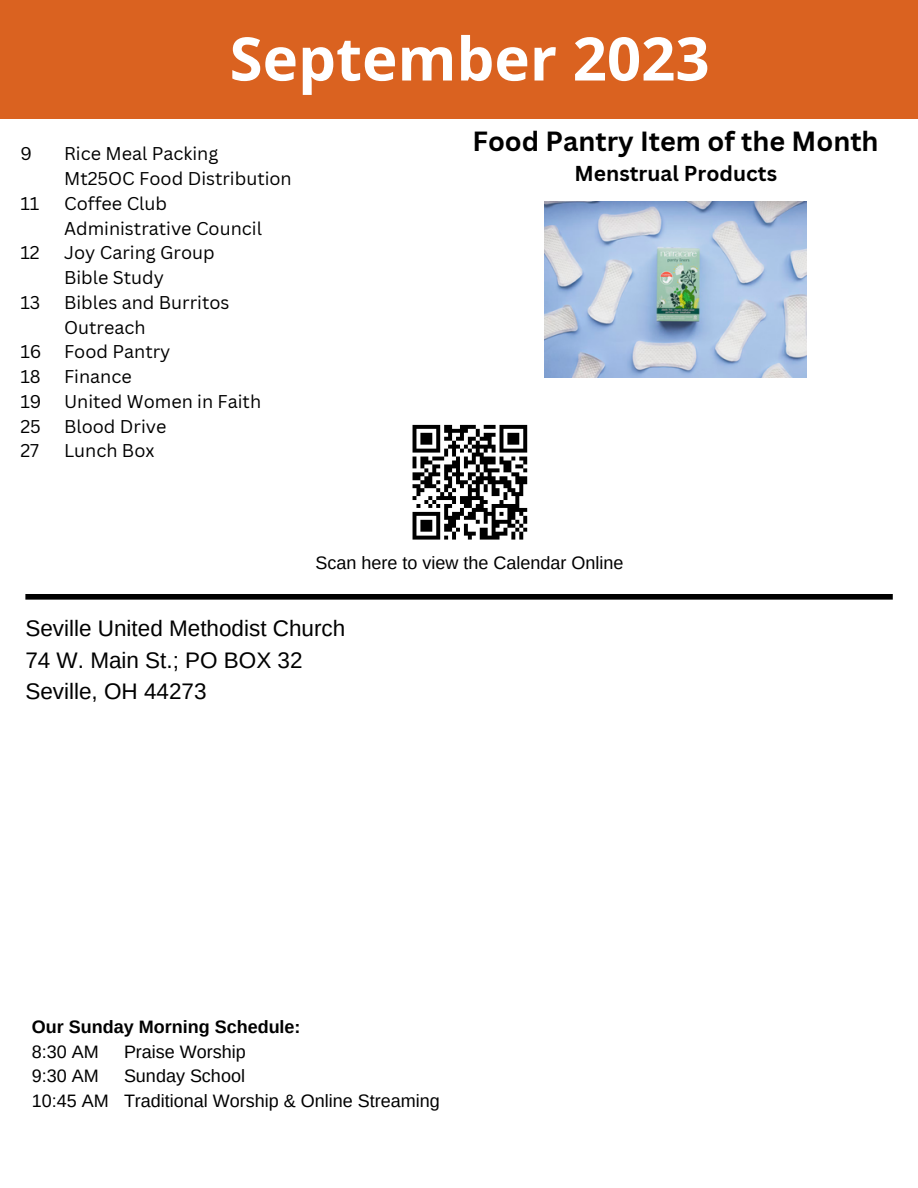
<style>
.page{position:relative;width:918px;height:1188px;background:#fff}
.page>*{position:absolute;margin:0;border:0;box-sizing:border-box;transform-origin:0 0}
.t1{font:700 60px "Open Sans";color:#fff}
.t2{font:700 27px "Canva Sans";color:#000}
.t3{font:22.5px "Arimo";color:#000}
.t4{font:700 21px "Canva Sans";color:#000}
.t5{font:18px "Canva Sans";color:#000}
.t6{font:18px "Arimo";color:#000}
.t7{font:700 18px "Arimo";color:#000}
</style>
<div class="page">
<div style="left:0;top:0;width:918px;height:118px;background:#da6220"></div>
<div style="left:25px;top:594px;width:868px;height:6px;background:#000"></div>
<svg style="left:412px;top:424px;width:116px;height:116px"></svg>
<img style="left:544px;top:202px;width:263px;height:175px">
<p class="t5" style="left:20px;top:141px;width:13px">9</p>
<p class="t5" style="left:20px;top:191px;width:21px">11</p>
<p class="t5" style="left:20px;top:240px;width:21px">12</p>
<p class="t5" style="left:20px;top:290px;width:22px">13</p>
<p class="t5" style="left:20px;top:339px;width:23px">16</p>
<p class="t5" style="left:20px;top:364px;width:22px">18</p>
<p class="t5" style="left:20px;top:389px;width:23px">19</p>
<p class="t5" style="left:20px;top:413px;width:22px">25</p>
<p class="t5" style="left:20px;top:438px;width:20px">27</p>
<p class="t1" style="left:230px;top:16px;width:482px">September 2023</p>
<p class="t5" style="left:64px;top:141px;width:156px">Rice Meal Packing</p>
<p class="t5" style="left:64px;top:166px;width:229px">Mt25OC Food Distribution</p>
<p class="t5" style="left:64px;top:191px;width:104px">Coffee Club</p>
<p class="t5" style="left:64px;top:215px;width:199px">Administrative Council</p>
<p class="t5" style="left:64px;top:240px;width:152px">Joy Caring Group</p>
<p class="t5" style="left:64px;top:265px;width:101px">Bible Study</p>
<p class="t5" style="left:64px;top:290px;width:167px">Bibles and Burritos</p>
<p class="t5" style="left:64px;top:314px;width:83px">Outreach</p>
<p class="t5" style="left:64px;top:339px;width:108px">Food Pantry</p>
<p class="t5" style="left:64px;top:364px;width:69px">Finance</p>
<p class="t5" style="left:64px;top:389px;width:199px">United Women in Faith</p>
<p class="t5" style="left:64px;top:413px;width:104px">Blood Drive</p>
<p class="t5" style="left:64px;top:438px;width:92px">Lunch Box</p>
<p class="t2" style="left:472px;top:122px;width:408px">Food Pantry Item of the Month</p>
<p class="t4" style="left:575px;top:159px;width:204px">Menstrual Products</p>
<p class="t6" style="left:316px;top:553px;width:309px">Scan here to view the Calendar Online</p>
<p class="t3" style="left:25px;top:616px;width:321px">Seville United Methodist Church</p>
<p class="t3" style="left:25px;top:648px;width:279px">74 W. Main St.; PO BOX 32</p>
<p class="t3" style="left:25px;top:679px;width:183px">Seville, OH 44273</p>
<p class="t7" style="left:32px;top:1017px;width:270px">Our Sunday Morning Schedule:</p>
<p class="t6" style="left:32px;top:1041px;width:68px">8:30 AM</p>
<p class="t6" style="left:124px;top:1041px;width:123px">Praise Worship</p>
<p class="t6" style="left:32px;top:1066px;width:68px">9:30 AM</p>
<p class="t6" style="left:124px;top:1066px;width:123px">Sunday School</p>
<p class="t6" style="left:32px;top:1091px;width:409px">10:45 AM Traditional Worship &amp; Online Streaming</p>
</div>
